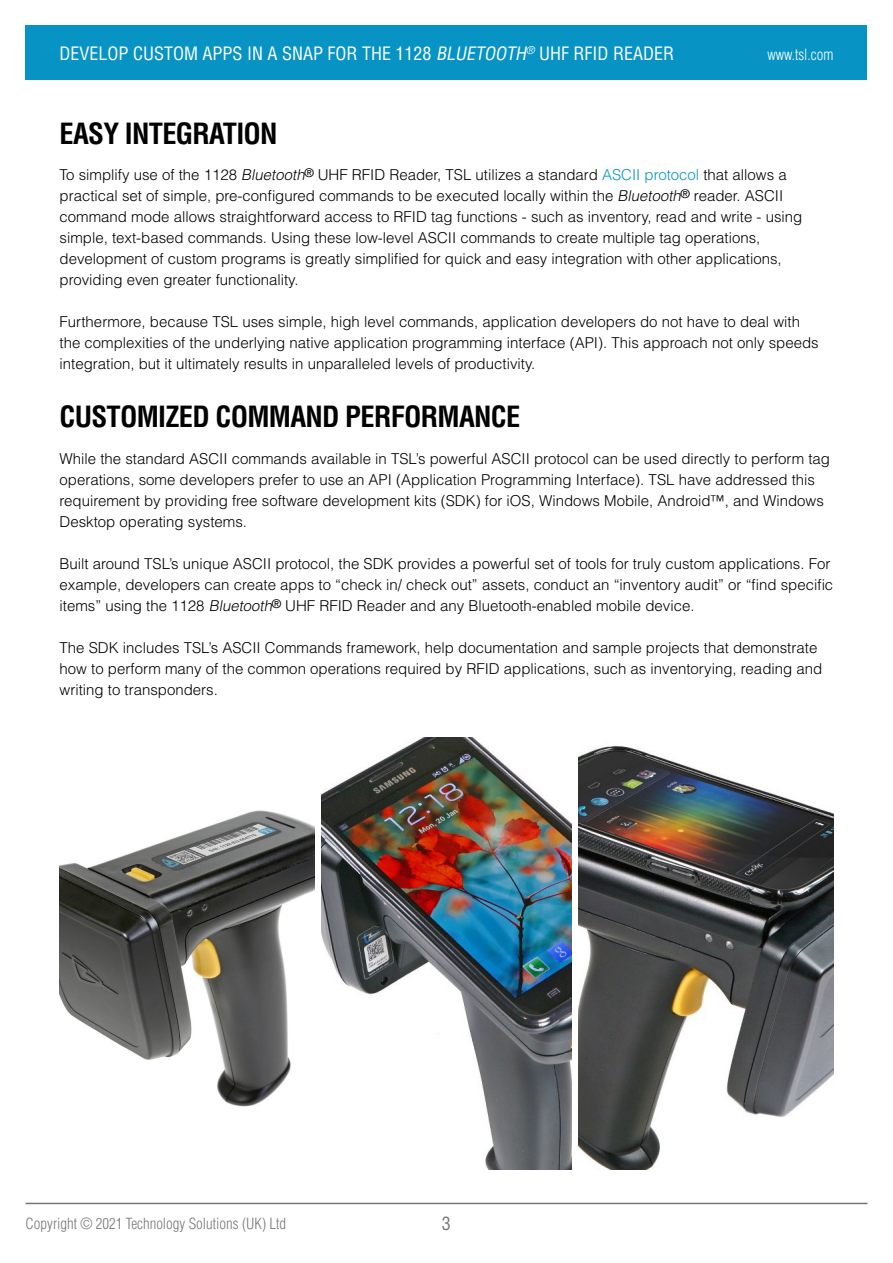
<style>
.page{position:relative;width:893px;height:1263px;background:#fff}
.page>*{position:absolute;margin:0;border:0;box-sizing:border-box;transform-origin:0 0}
.t1{font:700 condensed 28.5px "Helvetica LT Std";letter-spacing:-.025em;color:#000}
.t2{font:condensed 18px "Helvetica LT Std";color:#fff}
.t3{font:condensed 18px "Helvetica LT Std";color:#77787b}
.t4{font:300 15px/21px "Helvetica LT Std";color:#000}
.t5{font:300 condensed 15px "Helvetica LT Std";color:#77787b}
.t6{font:300 condensed 15px "Helvetica LT Std";color:#fff}
.s1{font-style:italic}
.s2{color:#0794c5}
</style>
<div class="page">
<hr style="left:26px;top:1203px;width:841px;height:1px;background:#77787b">
<div style="left:26px;top:26px;width:841px;height:54px;background:#0794c5"></div>
<img style="left:578px;top:745px;width:255px;height:424px">
<img style="left:321px;top:737px;width:251px;height:432px">
<img style="left:60px;top:810px;width:255px;height:297px">
<p class="t2" style="left:60px;top:42px;width:616px">DEVELOP CUSTOM APPS IN A SNAP FOR THE 1128 <span class="s1">BLUETOOTH</span><sup>®</sup> UHF RFID READER</p>
<p class="t6" style="left:767px;top:45px;width:68px">www.tsl.com</p>
<h1 class="t1" style="left:60px;top:115px;width:220px">EASY INTEGRATION</h1>
<p class="t4" style="left:60px;top:164px;width:744px">To simplify use of the 1128 <span class="s1">Bluetooth</span><sup>®</sup> UHF RFID Reader, TSL utilizes a standard <span class="s2">ASCII protocol</span> that allows a practical set of simple, pre-configured commands to be executed locally within the <span class="s1">Bluetooth</span><sup>®</sup> reader. ASCII command mode allows straightforward access to RFID tag functions - such as inventory, read and write - using simple, text-based commands. Using these low-level ASCII commands to create multiple tag operations, development of custom programs is greatly simplified for quick and easy integration with other applications, providing even greater functionality.</p>
<p class="t4" style="left:60px;top:311px;width:761px">Furthermore, because TSL uses simple, high level commands, application developers do not have to deal with the complexities of the underlying native application programming interface (API). This approach not only speeds integration, but it ultimately results in unparalleled levels of productivity.</p>
<h1 class="t1" style="left:60px;top:399px;width:462px">CUSTOMIZED COMMAND PERFORMANCE</h1>
<p class="t4" style="left:60px;top:448px;width:772px">While the standard ASCII commands available in TSL’s powerful ASCII protocol can be used directly to perform tag operations, some developers prefer to use an API (Application Programming Interface). TSL have addressed this requirement by providing free software development kits (SDK) for iOS, Windows Mobile, Android™, and Windows Desktop operating systems.</p>
<p class="t4" style="left:60px;top:553px;width:775px">Built around TSL’s unique ASCII protocol, the SDK provides a powerful set of tools for truly custom applications. For example, developers can create apps to “check in/ check out” assets, conduct an “inventory audit” or “find specific items” using the 1128 <span class="s1">Bluetooth</span><sup>®</sup> UHF RFID Reader and any Bluetooth-enabled mobile device.</p>
<p class="t4" style="left:60px;top:637px;width:764px">The SDK includes TSL’s ASCII Commands framework, help documentation and sample projects that demonstrate how to perform many of the common operations required by RFID applications, such as inventorying, reading and writing to transponders.</p>
<p class="t5" style="left:26px;top:1214px;width:262px">Copyright © 2021 Technology Solutions (UK) Ltd</p>
<p class="t3" style="left:442px;top:1212px;width:10px">3</p>
</div>
